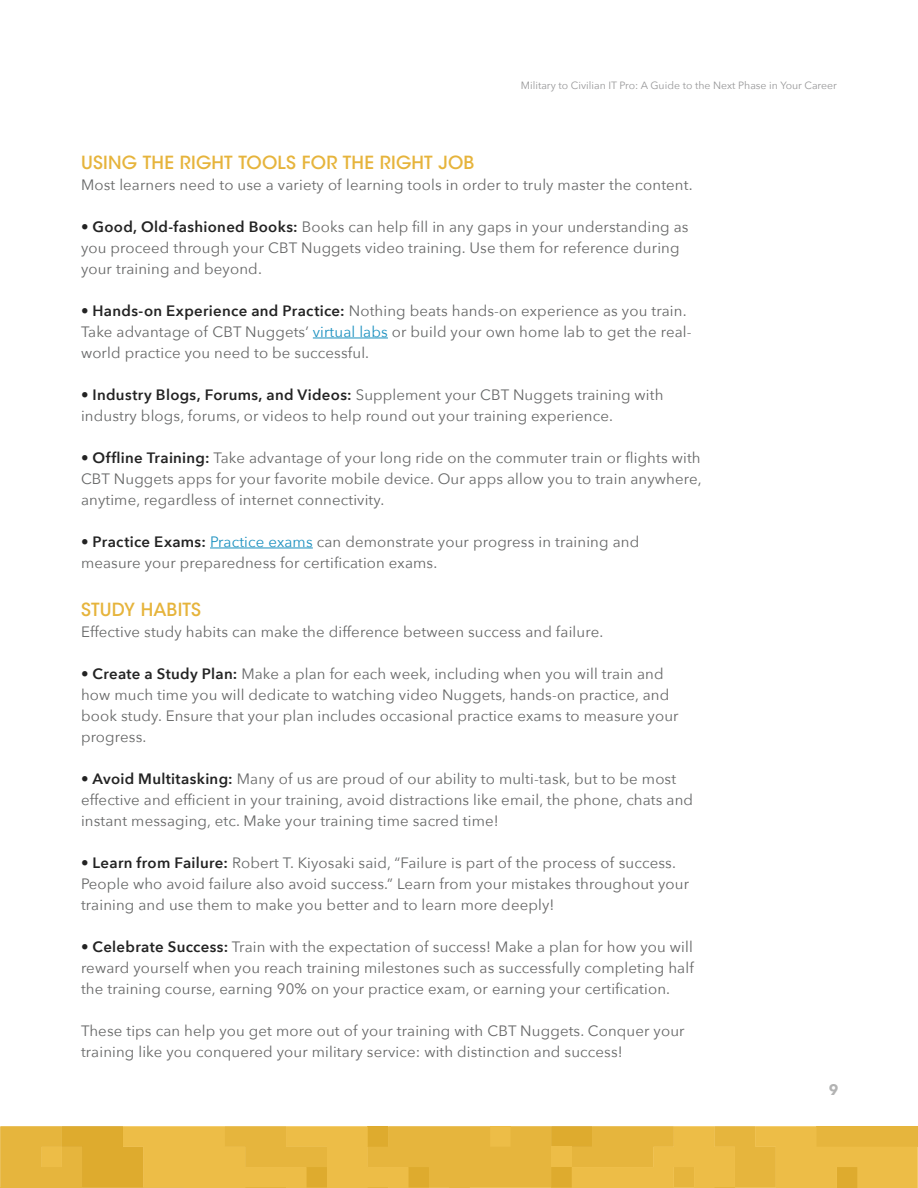
<style>
.page{position:relative;width:918px;height:1188px;background:#fff}
.page>*{position:absolute;margin:0;border:0;box-sizing:border-box;transform-origin:0 0}
.t1{font:500 18px "ITC Avant Garde Std";letter-spacing:.01em;color:#e6b43c}
.t2{font:15px/21px "Avenir Next";letter-spacing:.01em;color:#666767}
.t3{font:700 15px "Avenir Next";color:#666767}
.t4{font:10.5px "Avenir Next";color:#989899}
.s1{font-weight:600;color:#232323}
.s2{color:#1c91c0}
</style>
<div class="page">
<svg style="left:0;top:1126px;width:918px;height:62px"></svg>
<div style="left:551px;top:1147px;width:21px;height:20px;background:#edbd47"></div>
<hr style="left:313px;top:338px;width:75px;height:1px;background:#1c91c0">
<hr style="left:210px;top:548px;width:103px;height:1px;background:#1c91c0">
<p class="t4" style="left:521px;top:76px;width:318px">Military to Civilian IT Pro: A Guide to the Next Phase in Your Career</p>
<p class="t1" style="left:81px;top:151px;width:395px">USING THE RIGHT TOOLS FOR THE RIGHT JOB</p>
<p class="t2" style="left:81px;top:173px;width:613px">Most learners need to use a variety of learning tools in order to truly master the content.</p>
<p class="t2" style="left:81px;top:215px;width:609px"><span class="s1">• Good, Old-fashioned Books:</span> Books can help fill in any gaps in your understanding as you proceed through your CBT Nuggets video training. Use them for reference during your training and beyond.</p>
<p class="t2" style="left:81px;top:299px;width:612px"><span class="s1">• Hands-on Experience and Practice:</span> Nothing beats hands-on experience as you train.<br>Take advantage of CBT Nuggets’ <span class="s2">virtual labs</span> or build your own home lab to get the real&shy;world practice you need to be successful.</p>
<p class="t2" style="left:81px;top:383px;width:584px"><span class="s1">• Industry Blogs, Forums, and Videos:</span> Supplement your CBT Nuggets training with industry blogs, forums, or videos to help round out your training experience.</p>
<p class="t2" style="left:81px;top:446px;width:622px;text-align:justify"><span class="s1">• Offline Training:</span> Take advantage of your long ride on the commuter train or flights with CBT Nuggets apps for your favorite mobile device. Our apps allow you to train anywhere, anytime, regardless of internet connectivity.</p>
<p class="t2" style="left:81px;top:530px;width:560px"><span class="s1">• Practice Exams:</span> <span class="s2">Practice exams</span> can demonstrate your progress in training and measure your preparedness for certification exams.</p>
<p class="t1" style="left:81px;top:598px;width:122px">STUDY HABITS</p>
<p class="t2" style="left:81px;top:620px;width:524px">Effective study habits can make the difference between success and failure.</p>
<p class="t2" style="left:81px;top:662px;width:599px"><span class="s1">• Create a Study Plan:</span> Make a plan for each week, including when you will train and how much time you will dedicate to watching video Nuggets, hands-on practice, and book study. Ensure that your plan includes occasional practice exams to measure your progress.</p>
<p class="t2" style="left:81px;top:767px;width:614px"><span class="s1">• Avoid Multitasking:</span> Many of us are proud of our ability to multi-task, but to be most effective and efficient in your training, avoid distractions like email, the phone, chats and instant messaging, etc. Make your training time sacred time!</p>
<p class="t2" style="left:81px;top:851px;width:610px"><span class="s1">• Learn from Failure:</span> Robert T. Kiyosaki said, “Failure is part of the process of success.<br>People who avoid failure also avoid success.” Learn from your mistakes throughout your training and use them to make you better and to learn more deeply!</p>
<p class="t2" style="left:81px;top:935px;width:614px;text-align:justify"><span class="s1">• Celebrate Success:</span> Train with the expectation of success! Make a plan for how you will reward yourself when you reach training milestones such as successfully completing half the training course, earning 90% on your practice exam, or earning your certification.</p>
<p class="t2" style="left:81px;top:1019px;width:605px">These tips can help you get more out of your training with CBT Nuggets. Conquer your training like you conquered your military service: with distinction and success!</p>
<p class="t3" style="left:828px;top:1077px;width:11px">9</p>
</div>
